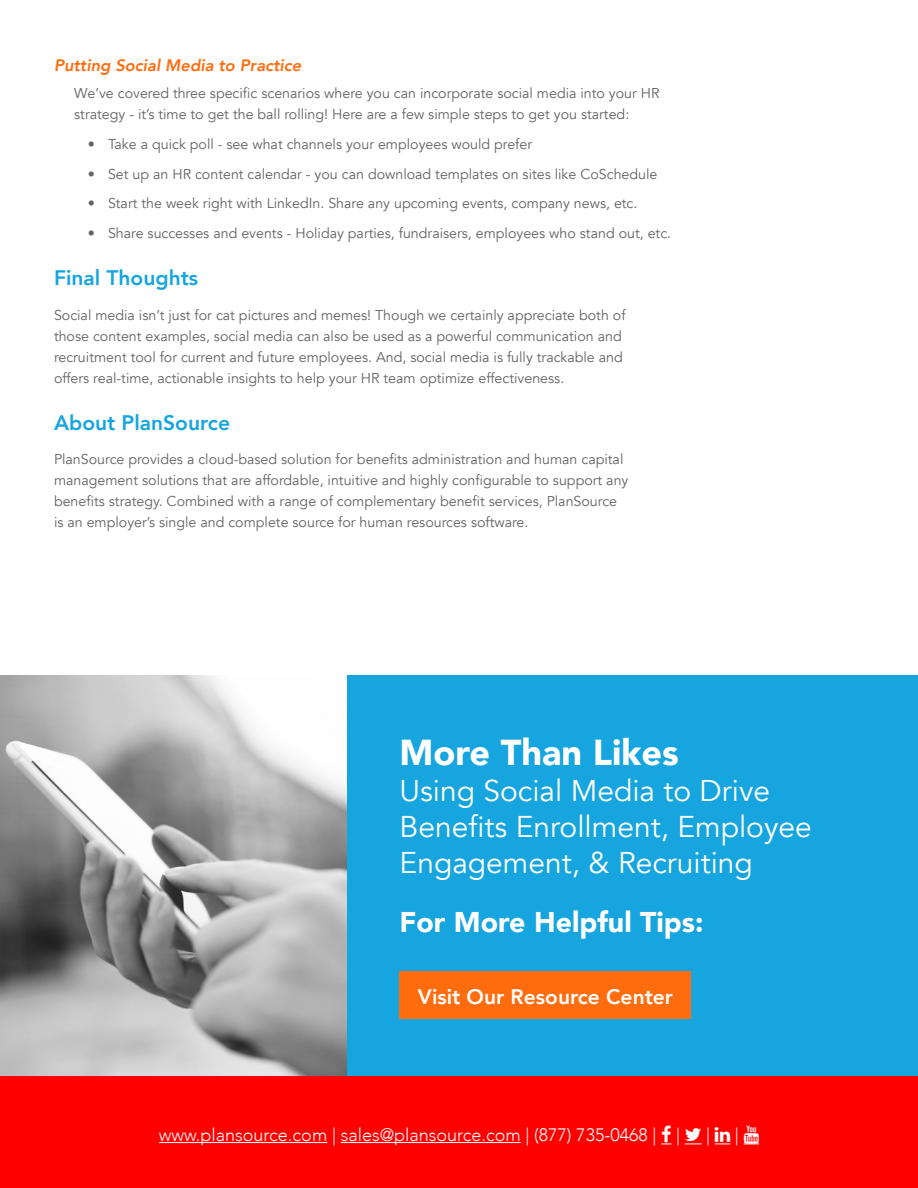
<style>
.page{position:relative;width:918px;height:1188px;background:#fff}
.page>*{position:absolute;margin:0;border:0;box-sizing:border-box;transform-origin:0 0}
.t1{font:900 36px "Avenir";color:#fff}
.t2{font:30px/36px "Avenir";color:#fff}
.t3{font:900 28.5px "Avenir";color:#fff}
.t4{font:800 21px "Avenir";color:#16a5de}
.t5{font:800 21px "Avenir";color:#fff}
.t6{font:300 18px "Avenir";color:#fff}
.t7{font:italic 800 16.5px "Avenir";color:#ff6c0e}
.t8{font:14.25px/21px "Avenir";color:#636366}
</style>
<div class="page">
<div style="left:0;top:675px;width:918px;height:401px;background:#16a5de"></div>
<img style="left:0;top:675px;width:346px;height:401px">
<div style="left:0;top:1076px;width:918px;height:112px;background:#f00"></div>
<hr style="left:159px;top:1142px;width:168px;height:1px;background:#fff">
<hr style="left:341px;top:1142px;width:180px;height:1px;background:#fff">
<div style="left:400px;top:971px;width:291px;height:47px;background:#ff6c0e"></div>
<svg style="left:685px;top:1143px;width:17px;height:1px"></svg>
<svg style="left:715px;top:1143px;width:15px;height:1px"></svg>
<svg style="left:744px;top:1143px;width:15px;height:1px"></svg>
<p class="t7" style="left:54px;top:58px;width:249px">Putting Social Media to Practice</p>
<p class="t8" style="left:74px;top:83px;width:587px">We’ve covered three specific scenarios where you can incorporate social media into your HR strategy - it’s time to get the ball rolling! Here are a few simple steps to get you started:</p>
<p class="t8" style="left:88px;top:135px;width:446px">• Take a quick poll - see what channels your employees would prefer</p>
<p class="t8" style="left:88px;top:165px;width:571px">• Set up an HR content calendar - you can download templates on sites like CoSchedule</p>
<p class="t8" style="left:88px;top:194px;width:551px">• Start the week right with LinkedIn. Share any upcoming events, company news, etc.</p>
<p class="t8" style="left:88px;top:224px;width:585px">• Share successes and events - Holiday parties, fundraisers, employees who stand out, etc.</p>
<h3 class="t4" style="left:54px;top:262px;width:146px">Final Thoughts</h3>
<p class="t8" style="left:54px;top:305px;width:573px">Social media isn’t just for cat pictures and memes! Though we certainly appreciate both of those content examples, social media can also be used as a powerful communication and recruitment tool for current and future employees. And, social media is fully trackable and offers real-time, actionable insights to help your HR team optimize effectiveness.</p>
<h3 class="t4" style="left:54px;top:406px;width:178px">About PlanSource</h3>
<p class="t8" style="left:54px;top:449px;width:576px">PlanSource provides a cloud-based solution for benefits administration and human capital management solutions that are affordable, intuitive and highly configurable to support any benefits strategy. Combined with a range of complementary benefit services, PlanSource is an employer’s single and complete source for human resources software.</p>
<h1 class="t1" style="left:400px;top:737px;width:281px">More Than Likes</h1>
<h2 class="t2" style="left:400px;top:776px;width:414px">Using Social Media to Drive<br>Benefits Enrollment, Employee<br>Engagement, &amp; Recruiting</h2>
<h3 class="t3" style="left:400px;top:898px;width:305px">For More Helpful Tips:</h3>
<h3 class="t5" style="left:418px;top:980px;width:257px">Visit Our Resource Center</h3>
<p class="t6" style="left:159px;top:1128px;width:523px">www.plansource.com | sales@plansource.com | (877) 735-0468 | |</p>
<p class="t6" style="left:706px;top:1128px;width:5px">|</p>
<p class="t6" style="left:735px;top:1128px;width:5px">|</p>
</div>
